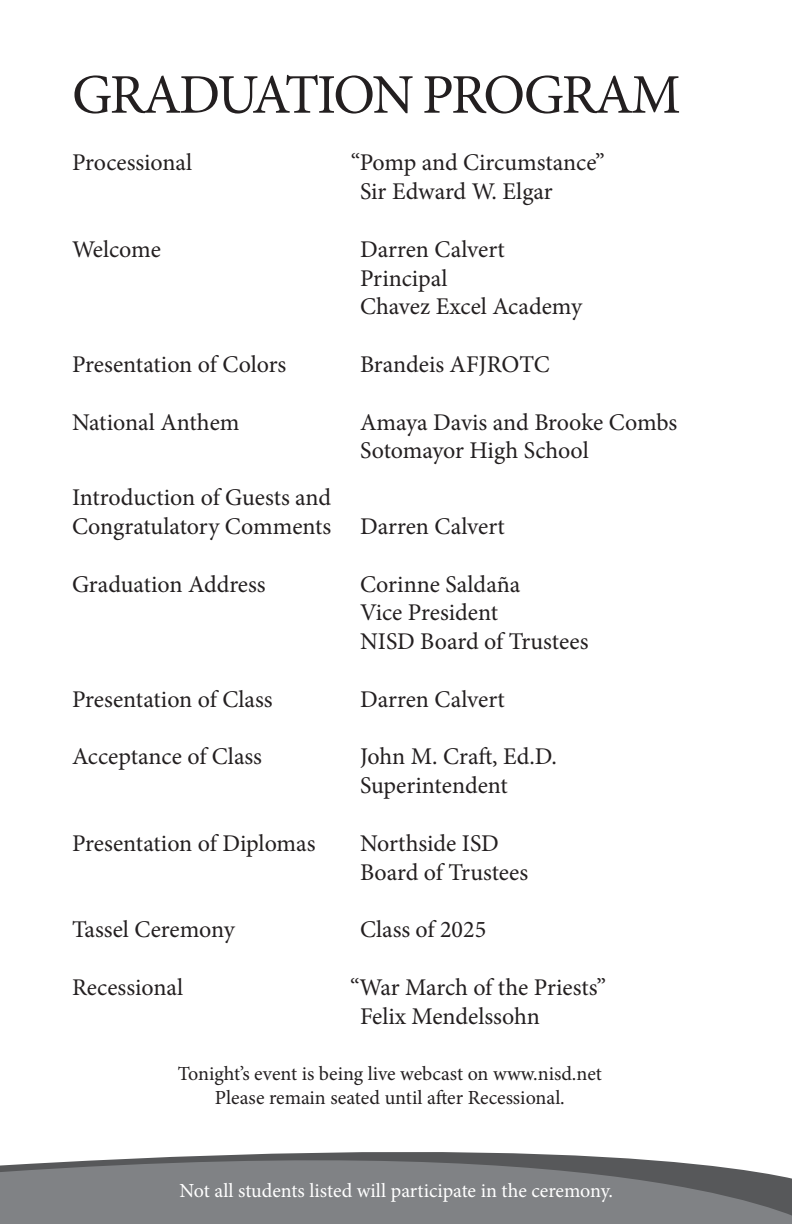
<style>
.page{position:relative;width:792px;height:1224px;background:#fff}
.page>*{position:absolute;margin:0;border:0;box-sizing:border-box;transform-origin:0 0}
.t1{font:56px "Minion Pro";letter-spacing:-.04em;color:#231f20}
.t2{font:24px/28.8px "Minion Pro";letter-spacing:-.005em;color:#231f20}
.t3{font:20px/24px "Minion Pro";color:#231f20;text-align:center}
.t4{font:20px "Minion Pro";color:#fff}
</style>
<div class="page">
<svg style="left:0;top:1152px;width:792px;height:72px;background:#838487"></svg>
<h1 class="t1" style="left:72px;top:57px;width:610px">GRADUATION PROGRAM</h1>
<p class="t2" style="left:72px;top:148px;width:122px">Processional</p>
<p class="t2" style="left:360px;top:148px;width:246px;text-indent:-9px">“Pomp and Circumstance”<br>Sir Edward W. Elgar</p>
<p class="t2" style="left:72px;top:235px;width:91px">Welcome</p>
<p class="t2" style="left:360px;top:235px;width:224px">Darren Calvert<br>Principal<br>Chavez Excel Academy</p>
<p class="t2" style="left:72px;top:350px;width:216px">Presentation of Colors</p>
<p class="t2" style="left:360px;top:350px;width:191px">Brandeis AFJROTC</p>
<p class="t2" style="left:72px;top:408px;width:169px">National Anthem</p>
<p class="t2" style="left:360px;top:408px;width:319px">Amaya Davis and Brooke Combs<br>Sotomayor High School</p>
<p class="t2" style="left:72px;top:483px;width:434px">Introduction of Guests and<br>Congratulatory Comments Darren Calvert</p>
<p class="t2" style="left:72px;top:570px;width:195px">Graduation Address</p>
<p class="t2" style="left:360px;top:570px;width:230px">Corinne Saldaña<br>Vice President<br>NISD Board of Trustees</p>
<p class="t2" style="left:72px;top:685px;width:202px">Presentation of Class</p>
<p class="t2" style="left:360px;top:685px;width:146px">Darren Calvert</p>
<p class="t2" style="left:72px;top:742px;width:192px">Acceptance of Class</p>
<p class="t2" style="left:360px;top:742px;width:199px">John M. Craft, Ed.D.<br>Superintendent</p>
<p class="t2" style="left:72px;top:829px;width:245px">Presentation of Diplomas</p>
<p class="t2" style="left:360px;top:829px;width:170px">Northside ISD<br>Board of Trustees</p>
<p class="t2" style="left:72px;top:915px;width:164px">Tassel Ceremony</p>
<p class="t2" style="left:360px;top:915px;width:128px">Class of 2025</p>
<p class="t2" style="left:72px;top:973px;width:113px">Recessional</p>
<p class="t2" style="left:360px;top:973px;width:248px;text-indent:-10px">“War March of the Priests”<br>Felix Mendelssohn</p>
<p class="t3" style="left:178px;top:1061px;width:426px">Tonight’s event is being live webcast on www.nisd.net<br>Please remain seated until after Recessional.</p>
<p class="t4" style="left:180px;top:1177px;width:435px">Not all students listed will participate in the ceremony.</p>
</div>
